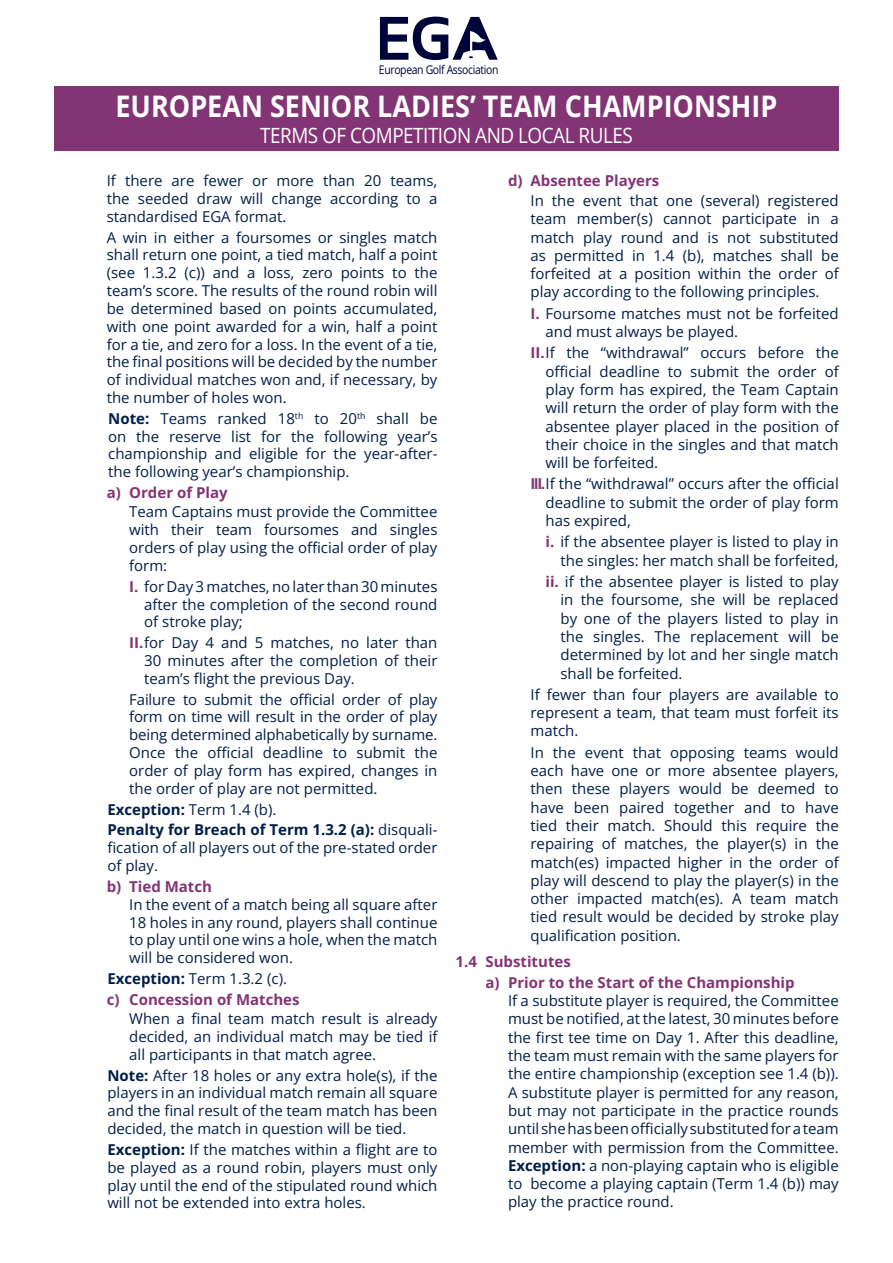
<style>
.page{position:relative;width:893px;height:1263px;background:#fff}
.page>*{position:absolute;margin:0;border:0;box-sizing:border-box;transform-origin:0 0}
.t1{font:700 29.7px "Open Sans";color:#fff;scale:.91 1}
.t2{font:21px "Open Sans";letter-spacing:-.025em;color:#fff;scale:.9 1}
.t3{font:15px/18.3px "Open Sans";color:#001e49;text-align:justify}
.t4{font:700 15px "Open Sans";color:#833475}
.t5{font:12px "Open Sans";letter-spacing:-.035em;color:#000539;scale:.87 1}
.s1{font-weight:700}
.s2{font-weight:700;color:#833475}
</style>
<div class="page">
<div style="left:54px;top:87px;width:785px;height:64px;background:#833475"></div>
<svg style="left:380px;top:17px;width:118px;height:43px"></svg>
<p class="t5" style="left:379px;top:62px;width:139px">European Golf Association</p>
<h1 class="t1" style="left:115px;top:86px;width:729px">EUROPEAN SENIOR LADIES’ TEAM CHAMPIONSHIP</h1>
<h2 class="t2" style="left:260px;top:121px;width:415px">TERMS OF COMPETITION AND LOCAL RULES</h2>
<p class="t3" style="left:107px;top:171px;width:332px;line-height:17.9px">If there are fewer or more than 20 teams, the seeded draw will change according to a standardised EGA format.</p>
<p class="t3" style="left:107px;top:228px;width:332px;line-height:17.9px">A win in either a foursomes or singles match shall return one point, a tied match, half a point (see 1.3.2 (c)) and a loss, zero points to the team’s score. The results of the round robin will be determined based on points accumulated, with one point awarded for a win, half a point for a tie, and zero for a loss. In the event of a tie, the final positions will be decided by the number of individual matches won and, if necessary, by the number of holes won.</p>
<p class="t3" style="left:108px;top:409px;width:331px;line-height:17.9px"><span class="s1">Note:</span> Teams ranked 18<sup>th</sup> to 20<sup>th</sup> shall be on the reserve list for the following year’s championship and eligible for the year-after&shy;the following year’s championship.</p>
<p class="t4" style="left:107px;top:482px;width:122px">a) Order of Play</p>
<p class="t3" style="left:129px;top:503px;width:310px;line-height:17.9px">Team Captains must provide the Committee with their team foursomes and singles orders of play using the official order of play form:</p>
<p class="t3" style="left:144px;top:577px;width:295px;line-height:17.9px;text-indent:-15px"><span class="s2">I.</span> for Day 3 matches, no later than 30 minutes after the completion of the second round of stroke play;</p>
<p class="t3" style="left:144px;top:633px;width:295px;line-height:17.9px;text-indent:-15px"><span class="s2">II.</span>for Day 4 and 5 matches, no later than 30 minutes after the completion of their team’s flight the previous Day.</p>
<p class="t3" style="left:129px;top:690px;width:310px;line-height:17.9px">Failure to submit the official order of play form on time will result in the order of play being determined alphabetically by surname.</p>
<p class="t3" style="left:129px;top:743px;width:310px;line-height:17.9px">Once the official deadline to submit the order of play form has expired, changes in the order of play are not permitted.</p>
<p class="t3" style="left:107px;top:800px;width:171px"><span class="s1">Exception:</span> Term 1.4 (b).</p>
<p class="t3" style="left:107px;top:821px;width:332px;line-height:17.9px"><span class="s1">Penalty for Breach of Term 1.3.2 (a):</span> disquali&shy;fication of all players out of the pre-stated order of play.</p>
<p class="t4" style="left:107px;top:876px;width:107px">b) Tied Match</p>
<p class="t3" style="left:129px;top:895px;width:310px;line-height:17.9px">In the event of a match being all square after 18 holes in any round, players shall continue to play until one wins a hole, when the match will be considered won.</p>
<p class="t3" style="left:107px;top:969px;width:181px"><span class="s1">Exception:</span> Term 1.3.2 (c).</p>
<p class="t4" style="left:107px;top:989px;width:194px">c) Concession of Matches</p>
<p class="t3" style="left:129px;top:1009px;width:310px;line-height:17.9px">When a final team match result is already decided, an individual match may be tied if all participants in that match agree.</p>
<p class="t3" style="left:107px;top:1066px;width:332px;line-height:17.9px"><span class="s1">Note:</span> After 18 holes or any extra hole(s), if the players in an individual match remain all square and the final result of the team match has been decided, the match in question will be tied.</p>
<p class="t3" style="left:107px;top:1140px;width:332px;line-height:17.9px"><span class="s1">Exception:</span> If the matches within a flight are to be played as a round robin, players must only play until the end of the stipulated round which will not be extended into extra holes.</p>
<p class="t4" style="left:508px;top:170px;width:153px">d) Absentee Players</p>
<p class="t3" style="left:530px;top:191px;width:310px">In the event that one (several) registered team member(s) cannot participate in a match play round and is not substituted as permitted in 1.4 (b), matches shall be forfeited at a position within the order of play according to the following principles.</p>
<p class="t3" style="left:545px;top:304px;width:295px;text-indent:-15px"><span class="s2">I.</span> Foursome matches must not be forfeited and must always be played.</p>
<p class="t3" style="left:545px;top:343px;width:295px;text-indent:-15px"><span class="s2">II.</span>If the “withdrawal” occurs before the official deadline to submit the order of play form has expired, the Team Captain will return the order of play form with the absentee player placed in the position of their choice in the singles and that match will be forfeited.</p>
<p class="t3" style="left:545px;top:474px;width:295px;text-indent:-15px"><span class="s2">III.</span>If the “withdrawal” occurs after the official deadline to submit the order of play form has expired,</p>
<p class="t3" style="left:545px;top:532px;width:295px;text-align:right"><span class="s2">i.</span> if the absentee player is listed to play in the singles: her match shall be forfeited,</p>
<p class="t3" style="left:560px;top:572px;width:280px;text-indent:-15px"><span class="s2">ii.</span> if the absentee player is listed to play in the foursome, she will be replaced by one of the players listed to play in the singles. The replacement will be determined by lot and her single match shall be forfeited.</p>
<p class="t3" style="left:530px;top:685px;width:310px">If fewer than four players are available to represent a team, that team must forfeit its match.</p>
<p class="t3" style="left:530px;top:743px;width:310px">In the event that opposing teams would each have one or more absentee players, then these players would be deemed to have been paired together and to have tied their match. Should this require the repairing of matches, the player(s) in the match(es) impacted higher in the order of play will descend to play the player(s) in the other impacted match(es). A team match tied result would be decided by stroke play qualification position.</p>
<p class="t4" style="left:455px;top:950px;width:117px">1.4 Substitutes</p>
<p class="t4" style="left:485px;top:972px;width:311px">a) Prior to the Start of the Championship</p>
<p class="t3" style="left:508px;top:991px;width:332px">If a substitute player is required, the Committee must be notified, at the latest, 30 minutes before the first tee time on Day 1. After this deadline, the team must remain with the same players for the entire championship (exception see 1.4 (b)).<br>A substitute player is permitted for any reason, but may not participate in the practice rounds until she has been officially substituted for a team member with permission from the Committee.<br><span class="s1">Exception:</span> a non-playing captain who is eligible to become a playing captain (Term 1.4 (b)) may play the practice round.</p>
</div>
